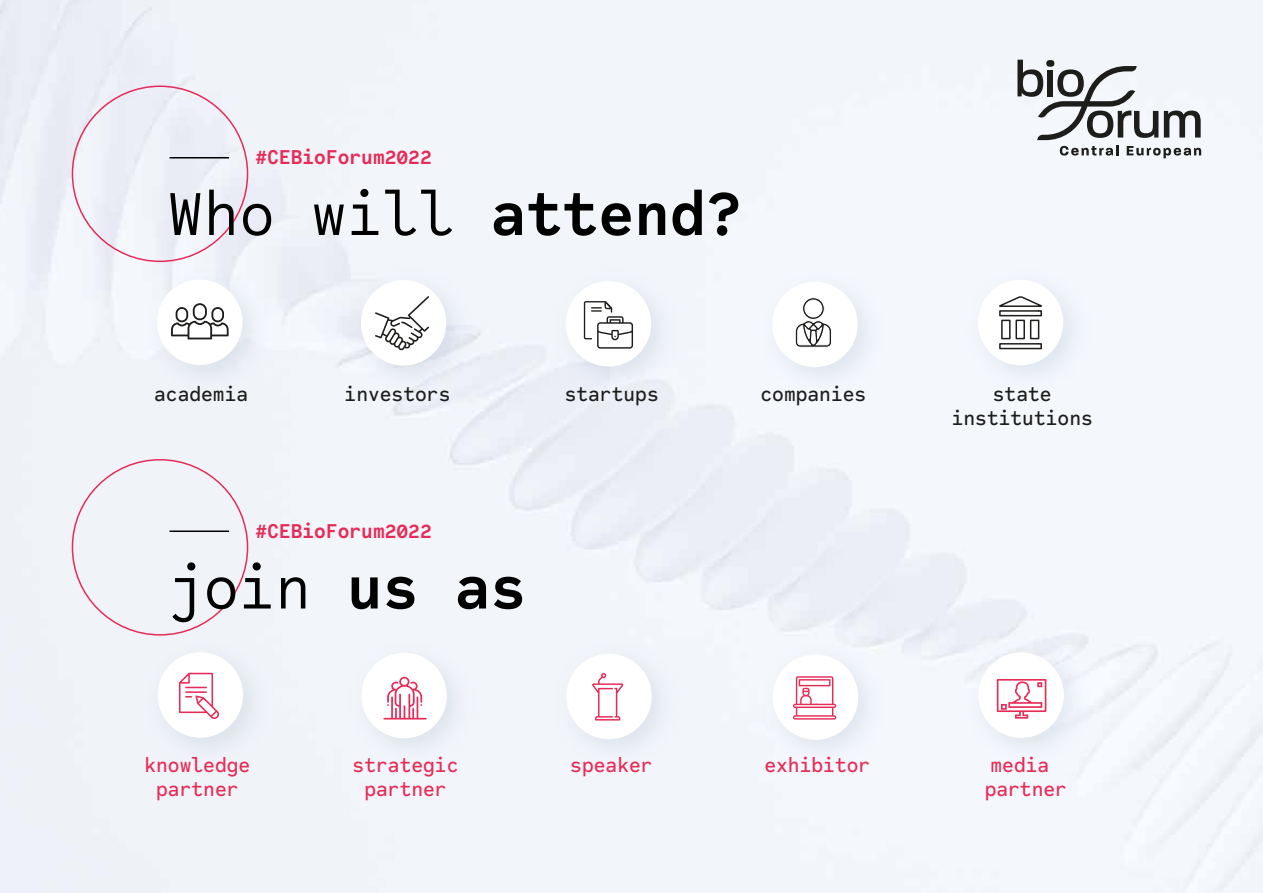
<style>
.page{position:relative;width:1263px;height:893px;background:#f2f5fa}
.page>*{position:absolute;margin:0;border:0;box-sizing:border-box;transform-origin:0 0}
.t1{font:63.45px "Code Saver";letter-spacing:.005em;color:#000}
.t2{font:500 21px/24px "Code Saver";color:#e62b57;text-align:center}
.t3{font:500 21px/24px "Code Saver";color:#1d1d1b;text-align:center}
.t4{font:700 21px "Code Saver";color:#e62b57}
.s1{font-weight:700}
</style>
<div class="page">
<img style="left:137px;top:260px;width:140px;height:140px">
<div style="left:157px;top:280px;width:86px;height:85px;background:#fff;border-radius:50%"></div>
<svg style="left:171px;top:303px;width:58px;height:36px"></svg>
<img style="left:341px;top:261px;width:140px;height:139px">
<div style="left:361px;top:280px;width:85px;height:86px;background:#fff;border-radius:50%"></div>
<img style="left:546px;top:261px;width:140px;height:140px">
<div style="left:566px;top:281px;width:85px;height:85px;background:#fff;border-radius:50%"></div>
<svg style="left:375px;top:296px;width:54px;height:54px"></svg>
<svg style="left:584px;top:301px;width:49px;height:48px"></svg>
<img style="left:958px;top:260px;width:140px;height:140px">
<div style="left:978px;top:280px;width:85px;height:85px;background:#fff;border-radius:50%"></div>
<div style="left:1001px;top:320px;width:9px;height:19px;border:2px solid #1d1d1b"></div>
<div style="left:1015px;top:320px;width:10px;height:19px;border:2px solid #1d1d1b"></div>
<div style="left:1030px;top:320px;width:9px;height:19px;border:2px solid #1d1d1b"></div>
<div style="left:999px;top:343px;width:43px;height:6px;border:2px solid #1d1d1b"></div>
<svg style="left:999px;top:296px;width:43px;height:11px"></svg>
<div style="left:999px;top:310px;width:43px;height:6px;border:2px solid #1d1d1b"></div>
<img style="left:752px;top:262px;width:140px;height:140px">
<div style="left:772px;top:282px;width:86px;height:85px;background:#fff;border-radius:50%"></div>
<svg style="left:795px;top:297px;width:37px;height:51px"></svg>
<img style="left:138px;top:632px;width:140px;height:140px">
<div style="left:158px;top:652px;width:85px;height:86px;background:#fff;border-radius:50%"></div>
<img style="left:342px;top:633px;width:140px;height:140px">
<div style="left:361px;top:653px;width:86px;height:85px;background:#fff;border-radius:50%"></div>
<img style="left:546px;top:634px;width:140px;height:140px">
<div style="left:566px;top:654px;width:86px;height:85px;background:#fff;border-radius:50%"></div>
<img style="left:959px;top:633px;width:139px;height:140px">
<div style="left:978px;top:652px;width:86px;height:86px;background:#fff;border-radius:50%"></div>
<img style="left:753px;top:635px;width:140px;height:140px">
<div style="left:773px;top:654px;width:85px;height:86px;background:#fff;border-radius:50%"></div>
<svg style="left:997px;top:679px;width:49px;height:40px"></svg>
<svg style="left:793px;top:676px;width:43px;height:44px"></svg>
<svg style="left:179px;top:673px;width:40px;height:46px"></svg>
<svg style="left:383px;top:677px;width:44px;height:42px"></svg>
<svg style="left:592px;top:673px;width:31px;height:47px"></svg>
<svg style="left:1017px;top:60px;width:184px;height:98px"></svg>
<hr style="left:170px;top:157px;width:59px;height:1px;background:#000">
<hr style="left:170px;top:530px;width:59px;height:2px;background:#000">
<p class="t4" style="left:255px;top:144px;width:178px">#CEBioForum2022</p>
<h1 class="t1" style="left:168px;top:174px;width:575px">Who will <span class="s1">attend?</span></h1>
<p class="t3" style="left:154px;top:382px;width:96px">academia</p>
<p class="t3" style="left:345px;top:382px;width:107px">investors</p>
<p class="t3" style="left:565px;top:381px;width:96px">startups</p>
<p class="t3" style="left:760px;top:382px;width:107px">companies</p>
<p class="t3" style="left:952px;top:382px;width:143px">state institutions</p>
<p class="t4" style="left:255px;top:517px;width:178px">#CEBioForum2022</p>
<h1 class="t1" style="left:168px;top:547px;width:360px">join <span class="s1">us as</span></h1>
<p class="t2" style="left:144px;top:753px;width:107px">knowledge partner</p>
<p class="t2" style="left:353px;top:753px;width:107px">strategic partner</p>
<p class="t2" style="left:570px;top:752px;width:84px">speaker</p>
<p class="t2" style="left:764px;top:753px;width:107px">exhibitor</p>
<p class="t2" style="left:985px;top:753px;width:84px;text-align:left">media partner</p>
</div>
